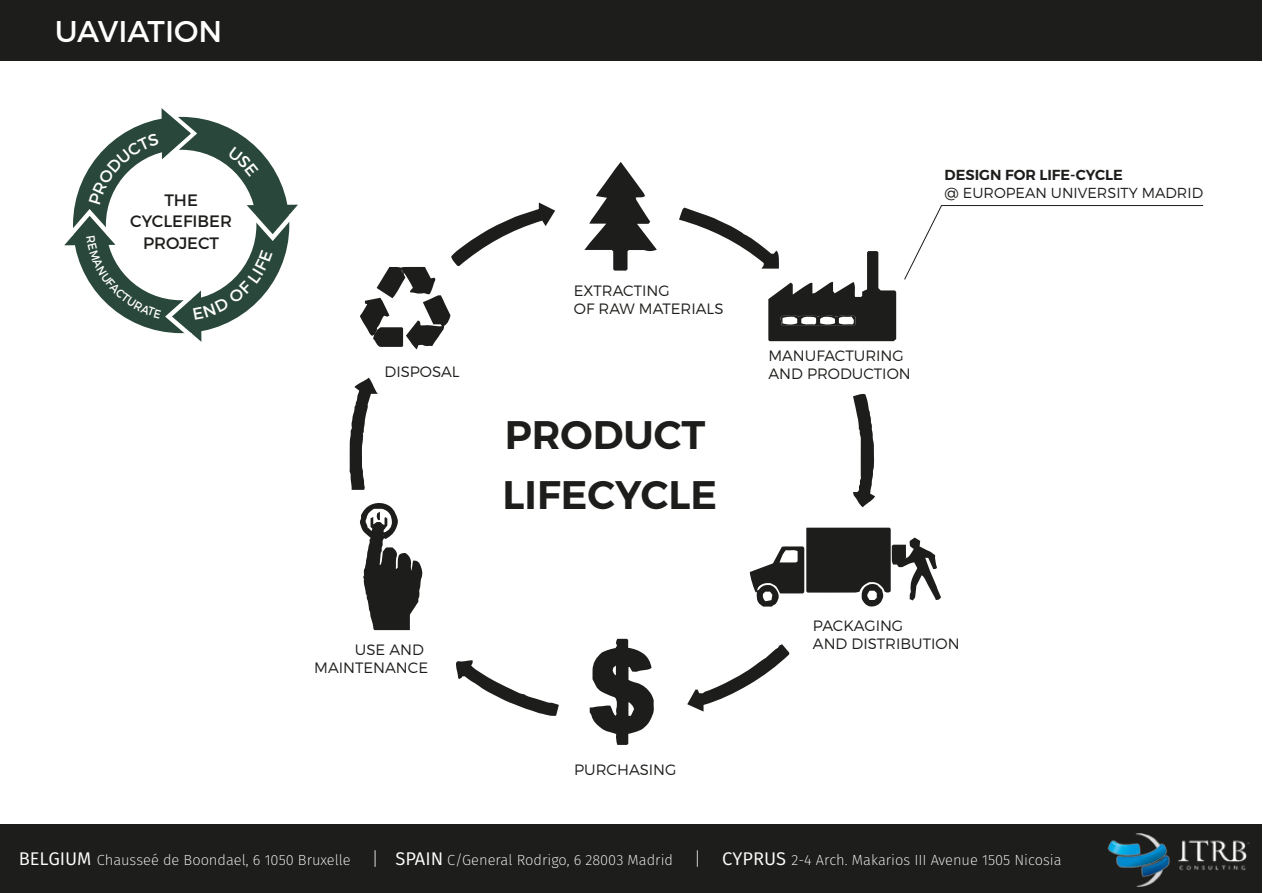
<style>
.page{position:relative;width:1263px;height:893px;background:#fff}
.page>*{position:absolute;margin:0;border:0;box-sizing:border-box;transform-origin:0 0}
.t1{font:600 39.9px/59.8px "Montserrat";color:#1d1d1b}
.t2{font:30px "Montserrat";color:#fff}
.t3{font:16.5px/21.8px "Montserrat";color:#1d1d1b;text-align:center}
.t4{font:300 15px/18px "Montserrat";color:#1d1d1b}
.t5{font:200 14.7px "Fira Sans";color:#fff}
.t6{font:300 14.55px "Montserrat";color:#1d1d1b}
.t7{font:600 14.55px "Montserrat";color:#1d1d1b}
.s1{font-weight:400;font-size:18.3px}
.s2{font-size:18.3px}
</style>
<div class="page">
<div style="left:0;top:0;width:1262px;height:60px;background:#1d1d1b"></div>
<svg style="left:590px;top:639px;width:64px;height:106px"></svg>
<svg style="left:584px;top:162px;width:73px;height:109px"></svg>
<svg style="left:687px;top:644px;width:102px;height:68px"></svg>
<svg style="left:853px;top:394px;width:22px;height:113px"></svg>
<svg style="left:456px;top:660px;width:103px;height:56px"></svg>
<svg style="left:349px;top:378px;width:29px;height:112px"></svg>
<svg style="left:750px;top:528px;width:191px;height:79px"></svg>
<svg style="left:679px;top:208px;width:217px;height:133px"></svg>
<svg style="left:360px;top:202px;width:195px;height:147px"></svg>
<svg style="left:360px;top:503px;width:63px;height:127px"></svg>
<svg style="left:904px;top:205px;width:300px;height:75px"></svg>
<div style="left:0;top:825px;width:1262px;height:68px;background:#1d1d1b"></div>
<img style="left:1098px;top:824px;width:163px;height:63px">
<svg style="left:64px;top:108px;width:234px;height:234px"></svg>
<h2 class="t2" style="left:55px;top:12px;width:169px">UAVIATION</h2>
<p class="t3" style="left:130px;top:189px;width:103px">THE<br>CYCLEFIBER<br>PROJECT</p>
<p class="t4" style="left:385px;top:362px;width:77px">DISPOSAL</p>
<p class="t4" style="left:314px;top:641px;width:115px;text-align:right">USE AND<br>MAINTENANCE</p>
<p class="t4" style="left:574px;top:281px;width:151px">EXTRACTING<br>OF RAW MATERIALS</p>
<h1 class="t1" style="left:502px;top:405px;width:216px">PRODUCT<br>LIFECYCLE</h1>
<p class="t7" style="left:945px;top:166px;width:180px">DESIGN FOR LIFE-CYCLE</p>
<p class="t6" style="left:945px;top:184px;width:260px">@ EUROPEAN UNIVERSITY MADRID</p>
<p class="t4" style="left:768px;top:347px;width:144px">MANUFACTURING<br>AND PRODUCTION</p>
<p class="t4" style="left:813px;top:617px;width:148px">PACKAGING<br>AND DISTRIBUTION</p>
<p class="t4" style="left:574px;top:760px;width:104px">PURCHASING</p>
<p class="t5" style="left:19px;top:850px;width:1044px"><span class="s1">BELGIUM</span> Chausseé de Boondael, 6 1050 Bruxelle <span class="s2">|</span> <span class="s1">SPAIN</span> C/General Rodrigo, 6 28003 Madrid <span class="s2">|</span> <span class="s1">CYPRUS</span> 2-4 Arch. Makarios III Avenue 1505 Nicosia</p>
</div>
